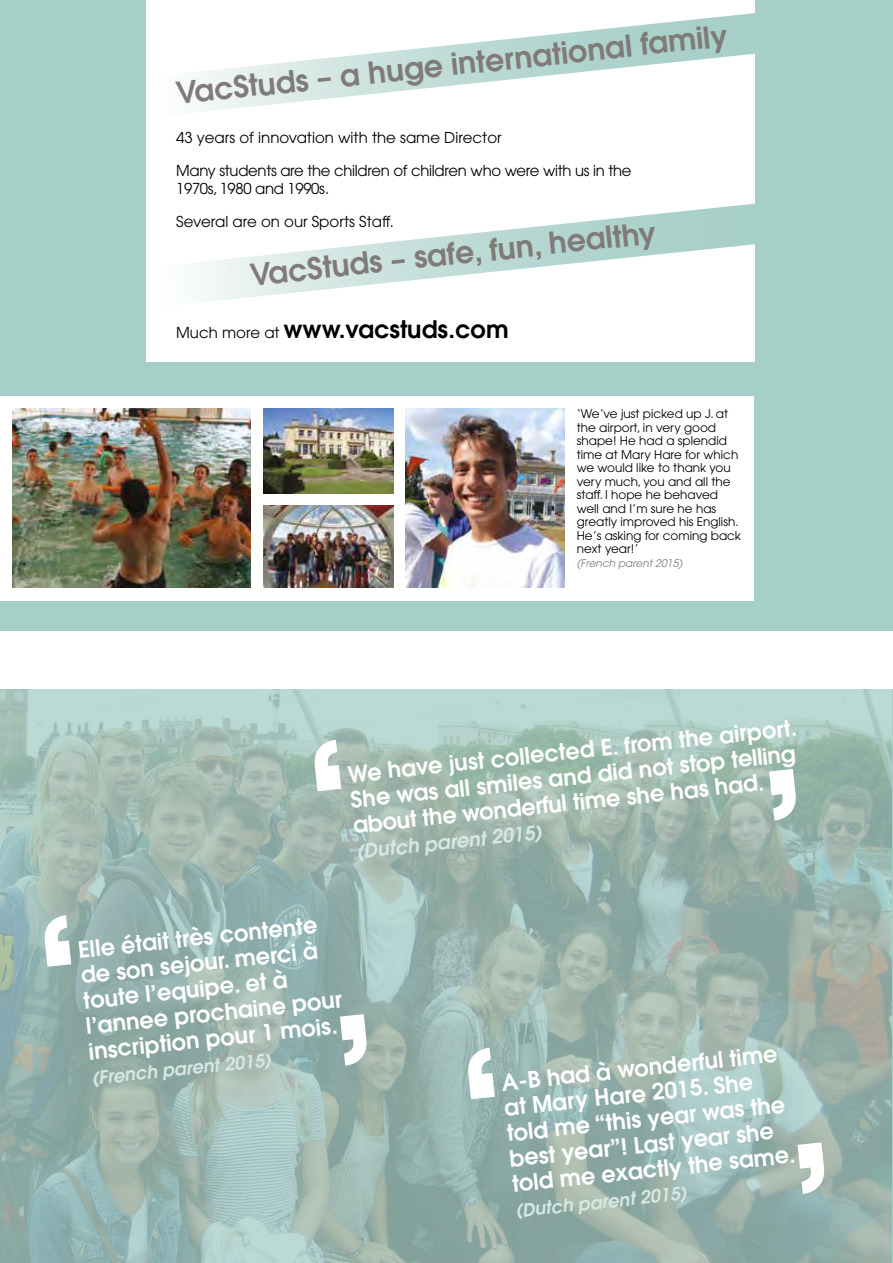
<style>
.page{position:relative;width:893px;height:1263px;background:#a6cfc8}
.page>*{position:absolute;margin:0;border:0;box-sizing:border-box;transform-origin:0 0}
.t1{font:600 30px "Avant Garde";color:#807b79}
.t2{font:600 24px "Avant Garde";color:#000}
.t3{font:600 22.5px/25.5px "Avant Garde";color:#fff}
.t4{font:italic 600 19.5px "Avant Garde";color:#d5e8e4}
.t5{font:italic 600 18px "Avant Garde";color:#d5e8e4}
.t6{font:15px/18px "Avant Garde";letter-spacing:-.02em;color:#000}
.t7{font:15px "Avant Garde";color:#000}
.t8{font:12px/13.5px "Avant Garde";color:#000}
.t9{font:italic 10.5px "Avant Garde";color:#807b79}
.s1{font-weight:400;font-size:15px}
</style>
<div class="page">
<div style="left:146px;top:0;width:608px;height:361px;background:#fff"></div>
<svg style="left:193px;top:12px;width:562px;height:105px"></svg>
<svg style="left:196px;top:201px;width:559px;height:106px"></svg>
<img style="left:0;top:689px;width:892px;height:574px">
<div style="left:0;top:631px;width:893px;height:58px;background:#fff"></div>
<div style="left:0;top:396px;width:753px;height:204px;background:#fff"></div>
<img style="left:405px;top:409px;width:159px;height:179px">
<svg style="left:466px;top:1048px;width:29px;height:51px"></svg>
<svg style="left:797px;top:1142px;width:29px;height:52px;background:#dde4e1"></svg>
<svg style="left:43px;top:915px;width:28px;height:52px"></svg>
<svg style="left:340px;top:1014px;width:28px;height:52px"></svg>
<svg style="left:313px;top:740px;width:28px;height:51px"></svg>
<svg style="left:769px;top:769px;width:29px;height:51px"></svg>
<img style="left:13px;top:409px;width:238px;height:178px">
<img style="left:264px;top:505px;width:129px;height:83px">
<img style="left:264px;top:409px;width:129px;height:84px">
<h1 class="t1" style="left:174px;top:74px;width:556px;rotate:-6deg">VacStuds – a huge international family</h1>
<p class="t7" style="left:176px;top:128px;width:327px">43 years of innovation with the same Director</p>
<p class="t6" style="left:176px;top:161px;width:457px">Many students are the children of children who were with us in the<br>1970s, 1980 and 1990s.</p>
<p class="t7" style="left:176px;top:212px;width:219px">Several are on our Sports Staff.</p>
<h1 class="t1" style="left:248px;top:255px;width:409px;rotate:-6deg">VacStuds – safe, fun, healthy</h1>
<p class="t2" style="left:176px;top:314px;width:334px"><span class="s1">Much more at</span> www.vacstuds.com</p>
<p class="t8" style="left:577px;top:407px;width:166px">‘We’ve just picked up J. at the airport, in very good shape! He had a splendid time at Mary Hare for which we would like to thank you very much, you and all the staff. I hope he behaved well and I’m sure he has greatly improved his English.<br>He’s asking for coming back next year!’</p>
<p class="t9" style="left:577px;top:557px;width:107px">(French parent 2015)</p>
<p class="t3" style="left:347px;top:761px;width:453px;rotate:-6deg">We have just collected E. from the airport.<br>She was all smiles and did not stop telling about the wonderful time she has had.</p>
<p class="t4" style="left:355px;top:839px;width:188px;rotate:-6deg">(Dutch parent 2015)</p>
<p class="t3" style="left:77px;top:937px;width:259px;rotate:-6deg">Elle était très contente de son sejour. merci à toute l’equipe. et à l’annee prochaine pour inscription pour 1 mois.</p>
<p class="t5" style="left:90px;top:1066px;width:182px;rotate:-6deg">(French parent 2015)</p>
<p class="t3" style="left:500px;top:1069px;width:286px;rotate:-6deg">A-B had à wonderful time at Mary Hare 2015. She told me “this year was the best year”! Last year she told me exactly the same.</p>
<p class="t5" style="left:514px;top:1199px;width:174px;rotate:-6deg">(Dutch parent 2015)</p>
</div>
